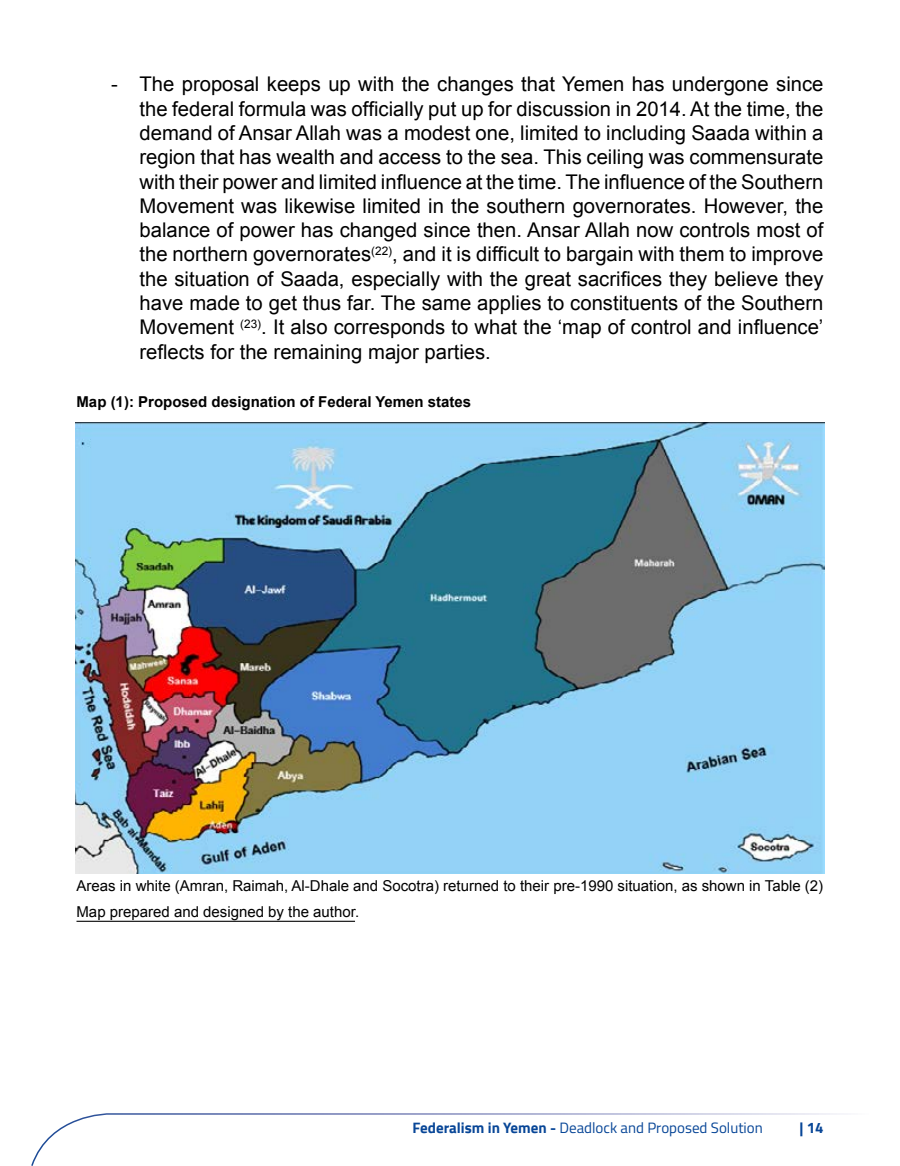
<style>
.page{position:relative;width:900px;height:1166px;background:#fff}
.page>*{position:absolute;margin:0;border:0;box-sizing:border-box;transform-origin:0 0}
.t1{font:20.25px/24.3px "Arial";color:#000;text-align:right}
.t2{font:15px/25.5px "Arial";color:#000}
.t3{font:700 15px "Arial";color:#000}
.t4{font:15px "Cairo";color:#084697}
.t5{font:700 15px "Cairo";color:#084697}
.t6{font:11.85px "Arial";color:#000}
.s1{font-weight:700}
</style>
<div class="page">
<svg style="left:31px;top:1113px;width:806px;height:53px"></svg>
<hr style="left:76px;top:920px;width:279px;height:1px;background:#000">
<img style="left:76px;top:423px;width:748px;height:450px">
<p class="t1" style="left:111px;top:72px;width:8px">-</p>
<p class="t1" style="left:139px;top:72px;width:685px">The proposal keeps up with the changes that Yemen has undergone since</p>
<p class="t1" style="left:139px;top:96px;width:686px">the federal formula was officially put up for discussion in 2014. At the time, the demand of Ansar Allah was a modest one, limited to including Saada within a region that has wealth and access to the sea. This ceiling was commensurate with their power and limited influence at the time. The influence of the Southern Movement was likewise limited in the southern governorates. However, the balance of power has changed since then. Ansar Allah now controls most of ,<sup>)</sup> and isit difficult to bargain with them to improve</p>
<p class="t6" style="left:371px;top:243px;width:19px">(22</p>
<p class="t1" style="left:139px;top:242px;width:233px">the northern governorates</p>
<p class="t1" style="left:139px;top:267px;width:685px">the situation of Saada, especially with the great sacrifices they believe they</p>
<p class="t1" style="left:139px;top:291px;width:685px">have made to get thus far. The same applies to constituents of the Southern</p>
<p class="t1" style="left:257px;top:315px;width:568px">I t.<sup>)</sup> also corresponds to what the ‘map of control and influence‘</p>
<p class="t6" style="left:240px;top:316px;width:19px">(23</p>
<p class="t1" style="left:139px;top:315px;width:353px;text-align:left">Movement<br>reflects for the remaining major parties.</p>
<p class="t3" style="left:76px;top:391px;width:396px">Map ( :)1 Proposed designation of Federal Yemen states</p>
<p class="t2" style="left:76px;top:873px;width:748px">Areas in white (Amran, Raimah, Al-Dhale and Socotra) returned to their pre-1990 situation, as shown in Table (2)<br>Map prepared and designed by the author.</p>
<p class="t4" style="left:412px;top:1116px;width:352px"><span class="s1">Federalism in Yemen -</span> Deadlock and Proposed Solution</p>
<p class="t5" style="left:799px;top:1118px;width:26px">|14</p>
</div>
